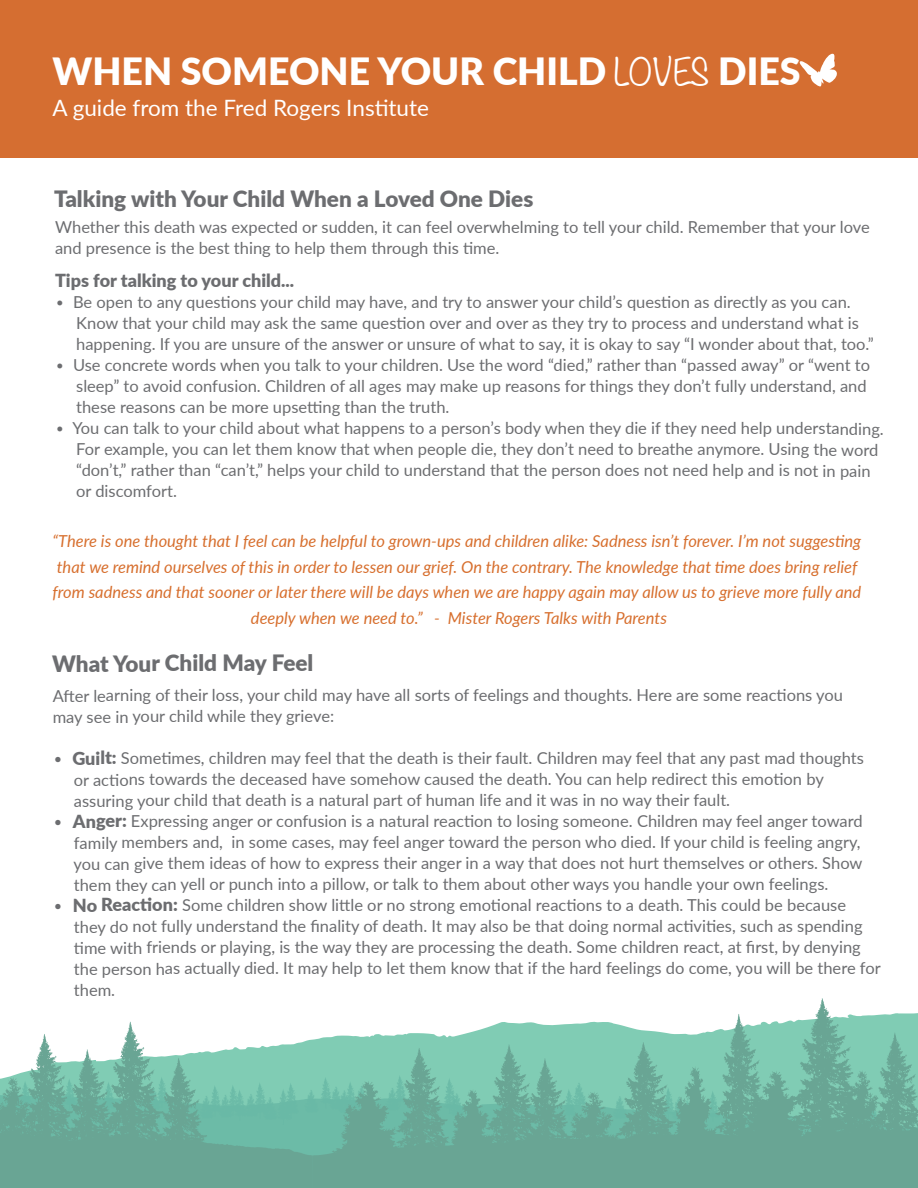
<style>
.page{position:relative;width:918px;height:1188px;background:#fff}
.page>*{position:absolute;margin:0;border:0;box-sizing:border-box;transform-origin:0 0}
.t1{font:900 37.5px "Lato";color:#fff}
.t2{font:900 22.5px "Lato";letter-spacing:-.005em;color:#6c6d70}
.t3{font:22.5px "Lato";color:#fff}
.t4{font:900 18px "Lato";color:#6c6d70}
.t5{font:16.5px/21px "Lato";color:#6c6d70}
.t6{font:italic 16.5px/25.5px "Lato";color:#d76f2e;text-align:center}
.s1{font-family:"Noteworthy";font-weight:300;font-size:33px}
.s2{font-weight:300}
.s3{font-weight:300;font-size:18px}
.s4{font-weight:900;font-size:18px}
</style>
<div class="page">
<div style="left:0;top:0;width:918px;height:157px;background:#d56e31"></div>
<svg style="left:0;top:998px;width:918px;height:190px"></svg>
<svg style="left:799px;top:53px;width:38px;height:34px"></svg>
<h1 class="t1" style="left:52px;top:43px;width:750px">WHEN SOMEONE YOUR CHILD <span class="s1">LOVES</span> DIES</h1>
<h2 class="t3" style="left:52px;top:92px;width:378px">A guide from the Fred Rogers Institute</h2>
<h2 class="t2" style="left:54px;top:182px;width:481px">Talking with Your Child When a Loved One Dies</h2>
<p class="t5" style="left:55px;top:216px;width:816px">Whether this death was expected or sudden, it can feel overwhelming to tell your child. Remember that your love and presence is the best thing to help them through this time.</p>
<p class="t4" style="left:55px;top:267px;width:240px">Tips for talking to your child...</p>
<p class="t5" style="left:76px;top:291px;width:799px;text-indent:-21px"><span class="s2">•</span> Be open to any questions your child may have, and try to answer your child’s question as directly as you can.<br>Know that your child may ask the same question over and over as they try to process and understand what is happening. If you are unsure of the answer or unsure of what to say, it is okay to say “I wonder about that, too.”</p>
<p class="t5" style="left:76px;top:354px;width:795px;text-indent:-21px"><span class="s2">•</span> Use concrete words when you talk to your children. Use the word “died,” rather than “passed away” or “went to sleep” to avoid confusion. Children of all ages may make up reasons for things they don’t fully understand, and these reasons can be more upsetting than the truth.</p>
<p class="t5" style="left:76px;top:417px;width:809px;text-indent:-21px"><span class="s2">•</span> You can talk to your child about what happens to a person’s body when they die if they need help understanding.<br>For example, you can let them know that when people die, they don’t need to breathe anymore. Using the word “don’t,” rather than “can’t,” helps your child to understand that the person does not need help and is not in pain or discomfort.</p>
<p class="t6" style="left:53px;top:528px;width:810px">“There is one thought that I feel can be helpful to grown-ups and children alike: Sadness isn’t forever. I’m not suggesting that we remind ourselves of this in order to lessen our grief. On the contrary. The knowledge that time does bring relief from sadness and that sooner or later there will be days when we are happy again may allow us to grieve more fully and deeply when we need to.” - Mister Rogers Talks with Parents</p>
<h2 class="t2" style="left:52px;top:646px;width:263px">What Your Child May Feel</h2>
<p class="t5" style="left:53px;top:684px;width:792px">After learning of their loss, your child may have all sorts of feelings and thoughts. Here are some reactions you may see in your child while they grieve:</p>
<p class="t5" style="left:74px;top:747px;width:792px;text-indent:-21px"><span class="s3">•</span> <span class="s4">Guilt:</span> Sometimes, children may feel that the death is their fault. Children may feel that any past mad thoughts or actions towards the deceased have somehow caused the death. You can help redirect this emotion by assuring your child that death is a natural part of human life and it was in no way their fault.</p>
<p class="t5" style="left:73px;top:810px;width:791px;text-align:justify;text-indent:-21px"><span class="s3">•</span> <span class="s4">Anger:</span> Expressing anger or confusion is a natural reaction to losing someone. Children may feel anger toward family members and, in some cases, may feel anger toward the person who died. If your child is feeling angry, you can give them ideas of how to express their anger in a way that does not hurt themselves or others. Show them they can yell or punch into a pillow, or talk to them about other ways you handle your own feelings.</p>
<p class="t5" style="left:74px;top:894px;width:808px;text-indent:-21px"><span class="s3">•</span> <span class="s4">No Reaction:</span> Some children show little or no strong emotional reactions to a death. This could be because they do not fully understand the finality of death. It may also be that doing normal activities, such as spending time with friends or playing, is the way they are processing the death. Some children react, at first, by denying the person has actually died. It may help to let them know that if the hard feelings do come, you will be there for them.</p>
</div>
